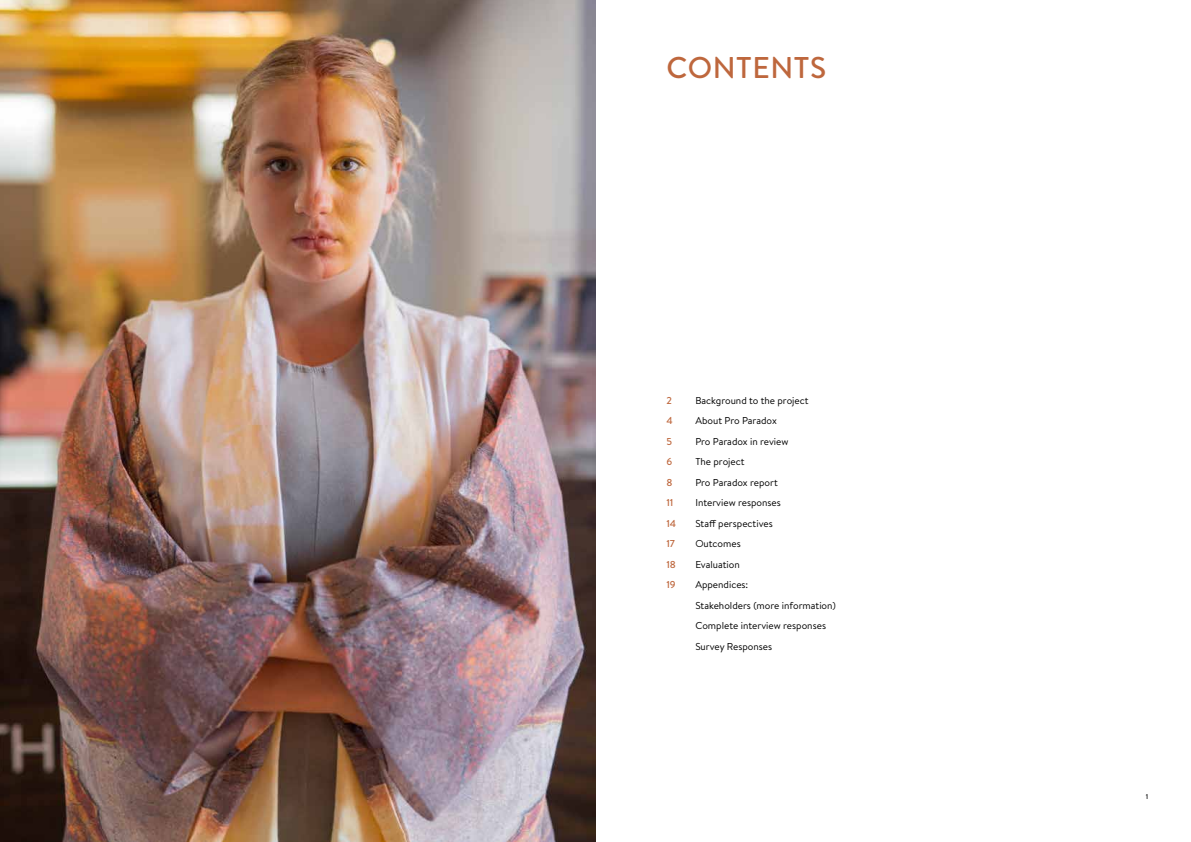
<style>
.page{position:relative;width:1191px;height:842px;background:#fff}
.page>*{position:absolute;margin:0;border:0;box-sizing:border-box;transform-origin:0 0}
.t1{font:500 30px "Brandon Text";letter-spacing:.02em;color:#be673d}
.t2{font:10px/20.5px "Brandon Text";color:#000}
.t3{font:500 10px "Brandon Text";color:#be673d}
.t4{font:500 7px "Brandon Text";color:#000}
</style>
<div class="page">
<img style="left:0;top:0;width:595px;height:842px">
<h1 class="t1" style="left:666px;top:47px;width:161px">CONTENTS</h1>
<p class="t3" style="left:666px;top:393px;width:7px">2</p>
<p class="t2" style="left:695px;top:390px;width:115px">Background to the project</p>
<p class="t3" style="left:666px;top:414px;width:8px">4</p>
<p class="t2" style="left:695px;top:410px;width:83px">About Pro Paradox</p>
<p class="t3" style="left:666px;top:434px;width:7px">5</p>
<p class="t2" style="left:695px;top:431px;width:95px">Pro Paradox in review</p>
<p class="t3" style="left:666px;top:455px;width:7px">6</p>
<p class="t2" style="left:695px;top:451px;width:51px">The project</p>
<p class="t3" style="left:666px;top:475px;width:8px">8</p>
<p class="t2" style="left:695px;top:472px;width:84px">Pro Paradox report</p>
<p class="t3" style="left:666px;top:496px;width:9px">11</p>
<p class="t2" style="left:695px;top:492px;width:87px">Interview responses</p>
<p class="t3" style="left:666px;top:516px;width:11px">14</p>
<p class="t2" style="left:695px;top:513px;width:79px">Staff perspectives</p>
<p class="t3" style="left:666px;top:537px;width:10px">17</p>
<p class="t2" style="left:695px;top:533px;width:47px">Outcomes</p>
<p class="t3" style="left:666px;top:557px;width:11px">18</p>
<p class="t2" style="left:695px;top:554px;width:46px">Evaluation</p>
<p class="t3" style="left:666px;top:578px;width:11px">19</p>
<p class="t2" style="left:695px;top:574px;width:142px">Appendices:<br>Stakeholders (more information)<br>Complete interview responses<br>Survey Responses</p>
<p class="t4" style="left:1146px;top:791px;width:4px">1</p>
</div>
